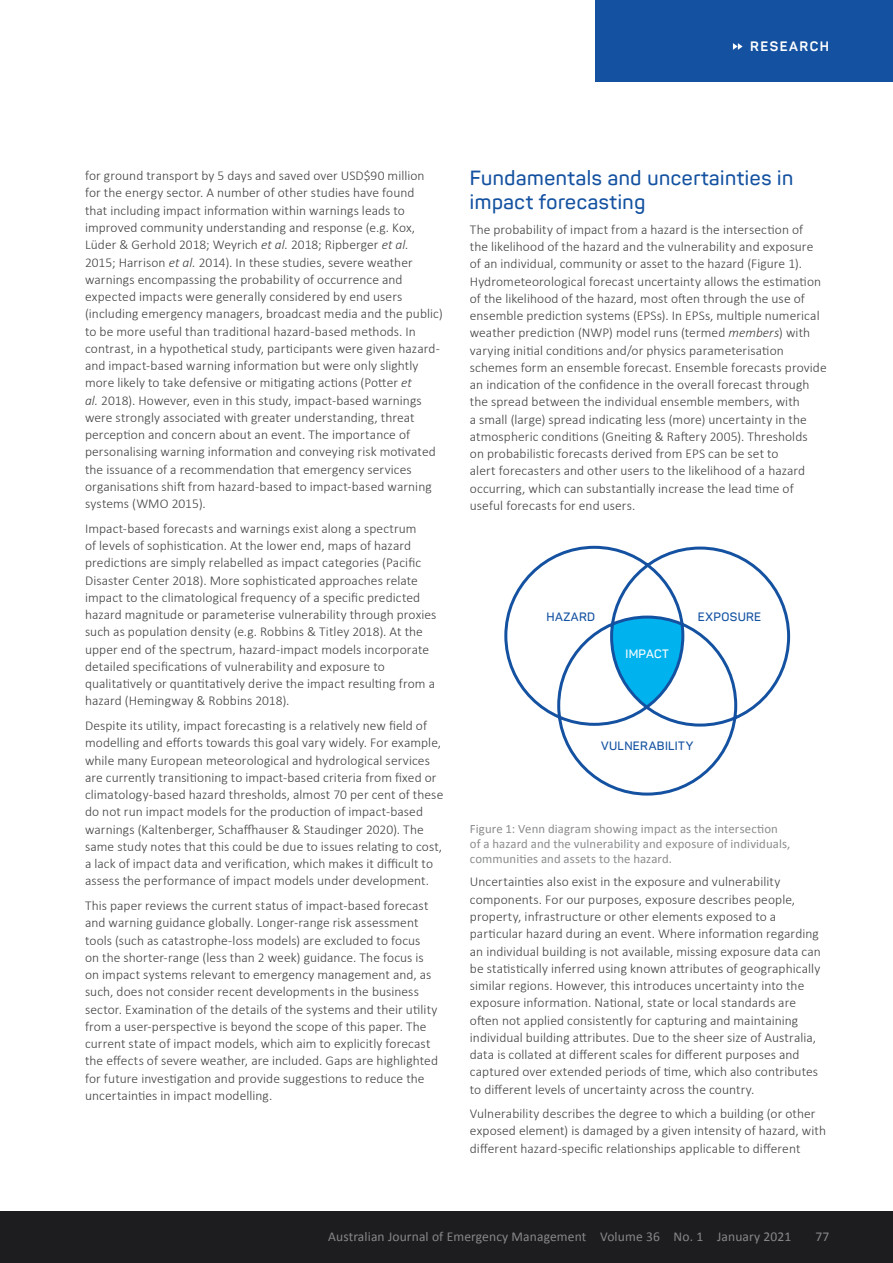
<style>
.page{position:relative;width:893px;height:1263px;background:#fff}
.page>*{position:absolute;margin:0;border:0;box-sizing:border-box;transform-origin:0 0}
.t1{font:600 20.25px/24px "Panton";letter-spacing:.03em;color:#1452a1}
.t2{font:300 13.5px/17.2px "Calibri";letter-spacing:.005em;color:#414042}
.t3{font:13.5px "Calibri";letter-spacing:.01em;color:#868788}
.t4{font:700 13.5px "Panton";letter-spacing:.11em;color:#fff}
.t5{font:12.75px/15px "Calibri";letter-spacing:.01em;color:#8a8c8e}
.t6{font:600 12px "Panton";letter-spacing:.035em;color:#1452a1}
.t7{font:600 12px "Panton";letter-spacing:.02em;color:#fff}
.s1{font-style:italic;color:#404040}
.s2{font-style:italic}
</style>
<div class="page">
<div style="left:596px;top:0;width:297px;height:81px;background:#1452a1"></div>
<svg style="left:733px;top:43px;width:10px;height:7px"></svg>
<div style="left:0;top:1212px;width:893px;height:51px;background:#1d1d1f"></div>
<svg style="left:504px;top:545px;width:287px;height:251px"></svg>
<p class="t4" style="left:750px;top:38px;width:80px">RESEARCH</p>
<p class="t2" style="left:85px;top:167px;width:359px">for ground transport by 5 days and saved over USD$90 million for the energy sector. A number of other studies have found<br>that including impact information within warnings leads to improved community understanding and response (e.g. Kox, Lüder &amp; Gerhold 2018; Weyrich <span class="s1">et al.</span> 2018; Ripberger <span class="s1">et al.<br></span>2015; Harrison <span class="s1">et al.</span> 2014). In these studies, severe weather warnings encompassing the probability of occurrence and expected impacts were generally considered by end users (including emergency managers, broadcast media and the public) to be more useful than traditional hazard-based methods. In contrast, in a hypothetical study, participants were given hazard&shy;and impact-based warning information but were only slightly more likely to take defensive or mitigating actions (Potter <span class="s1">et<br>al.</span> 2018). However, even in this study, impact-based warnings were strongly associated with greater understanding, threat perception and concern about an event. The importance of personalising warning information and conveying risk motivated the issuance of a recommendation that emergency services organisations shift from hazard-based to impact-based warning systems (WMO 2015).</p>
<p class="t2" style="left:85px;top:519px;width:353px">Impact-based forecasts and warnings exist along a spectrum<br>of levels of sophistication. At the lower end, maps of hazard predictions are simply relabelled as impact categories (Pacific Disaster Center 2018). More sophisticated approaches relate impact to the climatological frequency of a specific predicted hazard magnitude or parameterise vulnerability through proxies such as population density (e.g. Robbins &amp; Titley 2018). At the upper end of the spectrum, hazard-impact models incorporate detailed specifications of vulnerability and exposure to qualitatively or quantitatively derive the impact resulting from a hazard (Hemingway &amp; Robbins 2018).</p>
<p class="t2" style="left:85px;top:717px;width:360px">Despite its utility, impact forecasting is a relatively new field of modelling and efforts towards this goal vary widely. For example, while many European meteorological and hydrological services are currently transitioning to impact-based criteria from fixed or climatology-based hazard thresholds, almost 70 per cent of these do not run impact models for the production of impact-based warnings (Kaltenberger, Schaffhauser &amp; Staudinger 2020). The same study notes that this could be due to issues relating to cost, a lack of impact data and verification, which makes it difficult to assess the performance of impact models under development.</p>
<p class="t2" style="left:85px;top:897px;width:354px">This paper reviews the current status of impact-based forecast and warning guidance globally. Longer-range risk assessment tools (such as catastrophe-loss models) are excluded to focus on the shorter-range (less than 2 week) guidance. The focus is on impact systems relevant to emergency management and, as such, does not consider recent developments in the business sector. Examination of the details of the systems and their utility from a user-perspective is beyond the scope of this paper. The current state of impact models, which aim to explicitly forecast the effects of severe weather, are included. Gaps are highlighted for future investigation and provide suggestions to reduce the uncertainties in impact modelling.</p>
<h1 class="t1" style="left:470px;top:166px;width:325px">Fundamentals and uncertainties in impact forecasting</h1>
<p class="t2" style="left:470px;top:221px;width:358px">The probability of impact from a hazard is the intersection of<br>the likelihood of the hazard and the vulnerability and exposure of an individual, community or asset to the hazard (Figure 1).<br>Hydrometeorological forecast uncertainty allows the estimation of the likelihood of the hazard, most often through the use of ensemble prediction systems (EPSs). In EPSs, multiple numerical weather prediction (NWP) model runs (termed <span class="s2">members</span>) with varying initial conditions and/or physics parameterisation schemes form an ensemble forecast. Ensemble forecasts provide an indication of the confidence in the overall forecast through the spread between the individual ensemble members, with<br>a small (large) spread indicating less (more) uncertainty in the atmospheric conditions (Gneiting &amp; Raftery 2005). Thresholds<br>on probabilistic forecasts derived from EPS can be set to<br>alert forecasters and other users to the likelihood of a hazard occurring, which can substantially increase the lead time of useful forecasts for end users.</p>
<p class="t6" style="left:546px;top:609px;width:50px">HAZARD</p>
<p class="t6" style="left:698px;top:609px;width:65px">EXPOSURE</p>
<p class="t7" style="left:626px;top:647px;width:45px">IMPACT</p>
<p class="t6" style="left:601px;top:739px;width:94px">VULNERABILITY</p>
<p class="t5" style="left:470px;top:821px;width:322px">Figure 1: Venn diagram showing impact as the intersection of a hazard and the vulnerability and exposure of individuals, communities and assets to the hazard.</p>
<p class="t2" style="left:470px;top:873px;width:352px">Uncertainties also exist in the exposure and vulnerability components. For our purposes, exposure describes people, property, infrastructure or other elements exposed to a particular hazard during an event. Where information regarding an individual building is not available, missing exposure data can be statistically inferred using known attributes of geographically similar regions. However, this introduces uncertainty into the exposure information. National, state or local standards are often not applied consistently for capturing and maintaining individual building attributes. Due to the sheer size of Australia, data is collated at different scales for different purposes and captured over extended periods of time, which also contributes to different levels of uncertainty across the country.</p>
<p class="t2" style="left:470px;top:1105px;width:358px">Vulnerability describes the degree to which a building (or other exposed element) is damaged by a given intensity of hazard, with different hazard-specific relationships applicable to different</p>
<p class="t3" style="left:328px;top:1227px;width:464px">Australian Journal of Emergency Management Volume 36 No. 1 January 2021</p>
<p class="t3" style="left:815px;top:1227px;width:15px">77</p>
</div>
